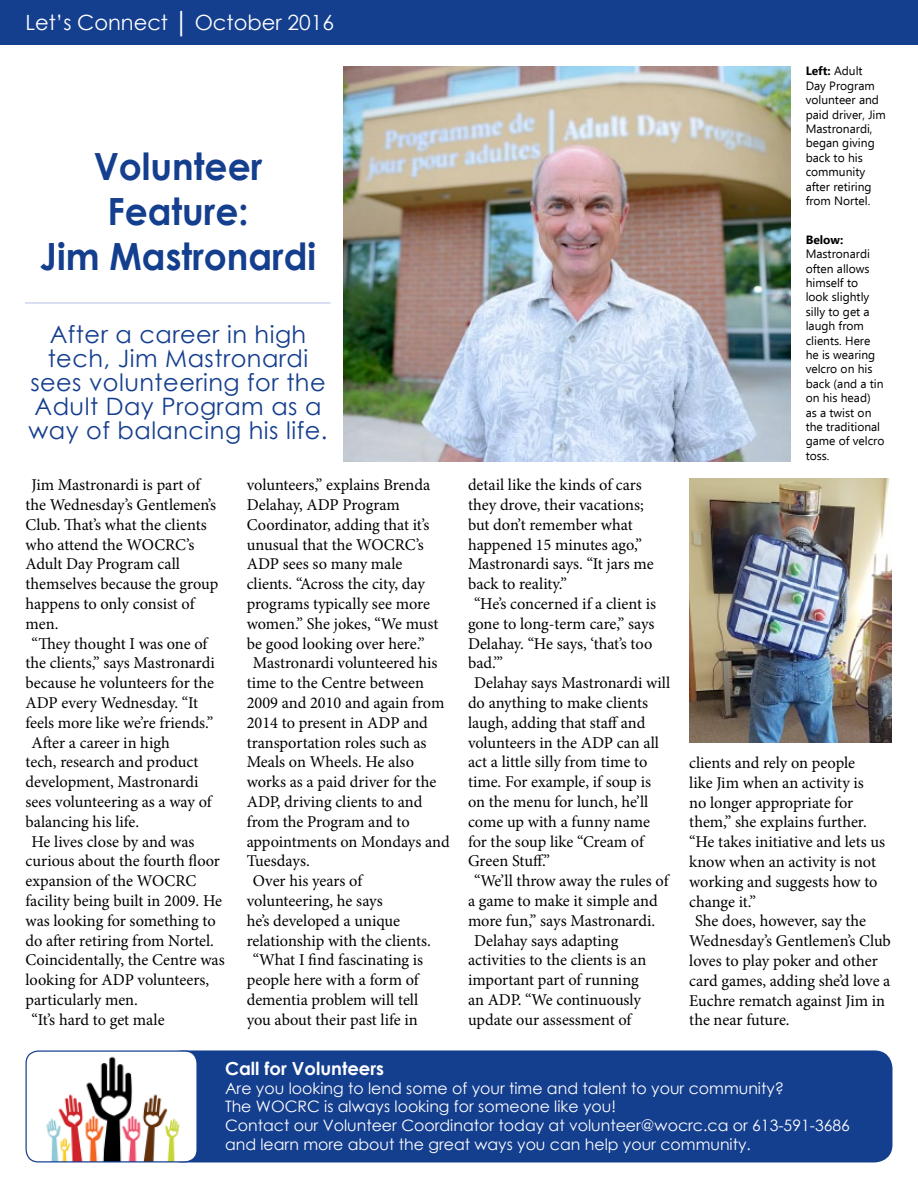
<style>
.page{position:relative;width:918px;height:1188px;background:#fff}
.page>*{position:absolute;margin:0;border:0;box-sizing:border-box;transform-origin:0 0}
.t1{font:700 37.5px/45px "Century Gothic";color:#143e8e;text-align:center;scale:.96 1}
.t2{font:24px/24px "Century Gothic";letter-spacing:.02em;color:#143e8e;text-align:center}
.t3{font:21px "Century Gothic";color:#fff}
.t4{font:700 18px "Century Gothic";color:#fff}
.t5{font:16.5px "Minion Pro";letter-spacing:-.005em;color:#000}
.t6{font:15.75px/18.9px "Century Gothic";color:#fff}
.t7{font:12px/14.4px "Ebrima";color:#000}
.t8{font:700 12px "Ebrima";color:#000}
.s1{font-weight:700}
</style>
<div class="page">
<div style="left:164px;top:1050px;width:729px;height:112px;background:#143e8e;border-radius:18px"></div>
<div style="left:26px;top:1051px;width:171px;height:111px;background:#fff;border-radius:12px"></div>
<img style="left:46px;top:1056px;width:134px;height:104px">
<div style="left:25px;top:1050px;width:173px;height:112px;border:1px solid #143e8e;border-radius:12px"></div>
<div style="left:0;top:0;width:918px;height:45px;background:#143e8e"></div>
<img style="left:343px;top:67px;width:448px;height:394px">
<hr style="left:25px;top:302px;width:305px;height:2px;background:#ccd4ec">
<img style="left:689px;top:478px;width:203px;height:265px">
<p class="t3" style="left:26px;top:7px;width:310px">Let’s Connect │ October 2016</p>
<h1 class="t1" style="left:40px;top:142px;width:289px">Volunteer<br>Feature:<br>Jim Mastronardi</h1>
<h2 class="t2" style="left:29px;top:322px;width:300px">After a career in high tech, Jim Mastronardi sees volunteering for the<br>Adult Day Program as a way of balancing his life.</h2>
<p class="t5" style="left:32px;top:474px;width:170px">Jim Mastronardi is part of</p>
<p class="t5" style="left:25px;top:494px;width:192px">the Wednesday’s Gentlemen’s</p>
<p class="t5" style="left:25px;top:513px;width:183px">Club. That’s what the clients</p>
<p class="t5" style="left:25px;top:533px;width:170px">who attend the WOCRC’s</p>
<p class="t5" style="left:25px;top:553px;width:156px">Adult Day Program call</p>
<p class="t5" style="left:25px;top:573px;width:194px">themselves because the group</p>
<p class="t5" style="left:25px;top:593px;width:171px">happens to only consist of</p>
<p class="t5" style="left:25px;top:612px;width:34px">men.</p>
<p class="t5" style="left:32px;top:632px;width:177px">“They thought I was one of</p>
<p class="t5" style="left:25px;top:652px;width:191px">the clients,” says Mastronardi</p>
<p class="t5" style="left:25px;top:672px;width:190px">because he volunteers for the</p>
<p class="t5" style="left:25px;top:692px;width:174px">ADP every Wednesday. “It</p>
<p class="t5" style="left:25px;top:711px;width:189px">feels more like we’re friends.”</p>
<p class="t5" style="left:32px;top:731px;width:140px">After a career in high</p>
<p class="t5" style="left:25px;top:751px;width:174px">tech, research and product</p>
<p class="t5" style="left:25px;top:771px;width:175px">development, Mastronardi</p>
<p class="t5" style="left:25px;top:791px;width:188px">sees volunteering as a way of</p>
<p class="t5" style="left:25px;top:810px;width:115px">balancing his life.</p>
<p class="t5" style="left:32px;top:830px;width:165px">He lives close by and was</p>
<p class="t5" style="left:25px;top:850px;width:196px">curious about the fourth floor</p>
<p class="t5" style="left:25px;top:870px;width:172px">expansion of the WOCRC</p>
<p class="t5" style="left:25px;top:890px;width:198px">facility being built in 2009. He</p>
<p class="t5" style="left:25px;top:909px;width:192px">was looking for something to</p>
<p class="t5" style="left:25px;top:929px;width:190px">do after retiring from Nortel.</p>
<p class="t5" style="left:25px;top:949px;width:201px">Coincidentally, the Centre was</p>
<p class="t5" style="left:25px;top:969px;width:185px">looking for ADP volunteers,</p>
<p class="t5" style="left:25px;top:989px;width:114px">particularly men.</p>
<p class="t5" style="left:32px;top:1008px;width:135px">“It’s hard to get male</p>
<p class="t5" style="left:247px;top:474px;width:185px">volunteers,” explains Brenda</p>
<p class="t5" style="left:247px;top:494px;width:155px">Delahay, ADP Program</p>
<p class="t5" style="left:247px;top:513px;width:184px">Coordinator, adding that it’s</p>
<p class="t5" style="left:247px;top:533px;width:179px">unusual that the WOCRC’s</p>
<p class="t5" style="left:247px;top:553px;width:157px">ADP sees so many male</p>
<p class="t5" style="left:247px;top:573px;width:180px">clients. “Across the city, day</p>
<p class="t5" style="left:247px;top:593px;width:185px">programs typically see more</p>
<p class="t5" style="left:247px;top:612px;width:193px">women.” She jokes, “We must</p>
<p class="t5" style="left:247px;top:632px;width:179px">be good looking over here.”</p>
<p class="t5" style="left:253px;top:652px;width:186px">Mastronardi volunteered his</p>
<p class="t5" style="left:247px;top:672px;width:179px">time to the Centre between</p>
<p class="t5" style="left:247px;top:692px;width:199px">2009 and 2010 and again from</p>
<p class="t5" style="left:247px;top:711px;width:183px">2014 to present in ADP and</p>
<p class="t5" style="left:247px;top:731px;width:181px">transportation roles such as</p>
<p class="t5" style="left:247px;top:751px;width:169px">Meals on Wheels. He also</p>
<p class="t5" style="left:247px;top:771px;width:191px">works as a paid driver for the</p>
<p class="t5" style="left:247px;top:791px;width:177px">ADP, driving clients to and</p>
<p class="t5" style="left:247px;top:810px;width:165px">from the Program and to</p>
<p class="t5" style="left:247px;top:830px;width:204px">appointments on Mondays and</p>
<p class="t5" style="left:247px;top:850px;width:65px">Tuesdays.</p>
<p class="t5" style="left:253px;top:870px;width:111px">Over his years of</p>
<p class="t5" style="left:247px;top:890px;width:137px">volunteering, he says</p>
<p class="t5" style="left:247px;top:909px;width:155px">he’s developed a unique</p>
<p class="t5" style="left:247px;top:929px;width:186px">relationship with the clients.</p>
<p class="t5" style="left:253px;top:949px;width:172px">“What I find fascinating is</p>
<p class="t5" style="left:247px;top:969px;width:174px">people here with a form of</p>
<p class="t5" style="left:247px;top:989px;width:173px">dementia problem will tell</p>
<p class="t5" style="left:247px;top:1008px;width:173px">you about their past life in</p>
<p class="t5" style="left:468px;top:474px;width:175px">detail like the kinds of cars</p>
<p class="t5" style="left:468px;top:494px;width:177px">they drove, their vacations;</p>
<p class="t5" style="left:468px;top:513px;width:166px">but don’t remember what</p>
<p class="t5" style="left:468px;top:533px;width:176px">happened 15 minutes ago,”</p>
<p class="t5" style="left:468px;top:553px;width:187px">Mastronardi says. “It jars me</p>
<p class="t5" style="left:468px;top:573px;width:100px">back to reality.”</p>
<p class="t5" style="left:474px;top:593px;width:184px">“He’s concerned if a client is</p>
<p class="t5" style="left:468px;top:612px;width:188px">gone to long-term care,” says</p>
<p class="t5" style="left:468px;top:632px;width:186px">Delahay. “He says, ‘that’s too</p>
<p class="t5" style="left:468px;top:652px;width:37px">bad.’”</p>
<p class="t5" style="left:474px;top:672px;width:198px">Delahay says Mastronardi will</p>
<p class="t5" style="left:468px;top:692px;width:182px">do anything to make clients</p>
<p class="t5" style="left:468px;top:711px;width:179px">laugh, adding that staff and</p>
<p class="t5" style="left:468px;top:731px;width:193px">volunteers in the ADP can all</p>
<p class="t5" style="left:468px;top:751px;width:181px">act a little silly from time to</p>
<p class="t5" style="left:468px;top:771px;width:185px">time. For example, if soup is</p>
<p class="t5" style="left:468px;top:791px;width:182px">on the menu for lunch, he’ll</p>
<p class="t5" style="left:468px;top:810px;width:184px">come up with a funny name</p>
<p class="t5" style="left:468px;top:830px;width:177px">for the soup like “Cream of</p>
<p class="t5" style="left:468px;top:850px;width:84px">Green Stuff.”</p>
<p class="t5" style="left:474px;top:870px;width:196px">“We’ll throw away the rules of</p>
<p class="t5" style="left:468px;top:890px;width:191px">a game to make it simple and</p>
<p class="t5" style="left:468px;top:909px;width:189px">more fun,” says Mastronardi.</p>
<p class="t5" style="left:474px;top:929px;width:146px">Delahay says adapting</p>
<p class="t5" style="left:468px;top:949px;width:180px">activities to the clients is an</p>
<p class="t5" style="left:468px;top:969px;width:172px">important part of running</p>
<p class="t5" style="left:468px;top:989px;width:175px">an ADP. “We continuously</p>
<p class="t5" style="left:468px;top:1008px;width:165px">update our assessment of</p>
<p class="t7" style="left:806px;top:65px;width:82px"><span class="s1">Left:</span> Adult<br>Day Program volunteer and paid driver, Jim<br>Mastronardi, began giving back to his community after retiring from Nortel.</p>
<p class="t8" style="left:806px;top:231px;width:39px">Below:</p>
<p class="t7" style="left:806px;top:248px;width:80px">Mastronardi often allows himself to<br>look slightly silly to get a laugh from clients. Here he is wearing velcro on his back (and a tin on his head) as a twist on the traditional game of velcro toss.</p>
<p class="t5" style="left:689px;top:752px;width:167px">clients and rely on people</p>
<p class="t5" style="left:689px;top:772px;width:176px">like Jim when an activity is</p>
<p class="t5" style="left:689px;top:791px;width:166px">no longer appropriate for</p>
<p class="t5" style="left:689px;top:811px;width:179px">them,” she explains further.</p>
<p class="t5" style="left:689px;top:831px;width:197px">“He takes initiative and lets us</p>
<p class="t5" style="left:689px;top:851px;width:188px">know when an activity is not</p>
<p class="t5" style="left:689px;top:871px;width:190px">working and suggests how to</p>
<p class="t5" style="left:689px;top:890px;width:68px">change it.”</p>
<p class="t5" style="left:695px;top:910px;width:172px">She does, however, say the</p>
<p class="t5" style="left:689px;top:930px;width:203px">Wednesday’s Gentlemen’s Club</p>
<p class="t5" style="left:689px;top:950px;width:190px">loves to play poker and other</p>
<p class="t5" style="left:689px;top:970px;width:203px">card games, adding she’d love a</p>
<p class="t5" style="left:689px;top:989px;width:197px">Euchre rematch against Jim in</p>
<p class="t5" style="left:689px;top:1009px;width:102px">the near future.</p>
<p class="t4" style="left:225px;top:1054px;width:161px">Call for Volunteers</p>
<p class="t6" style="left:225px;top:1078px;width:626px">Are you looking to lend some of your time and talent to your community?<br>The WOCRC is always looking for someone like you!<br>Contact our Volunteer Coordinator today at volunteer@wocrc.ca or 613-591-3686 and learn more about the great ways you can help your community.</p>
</div>
